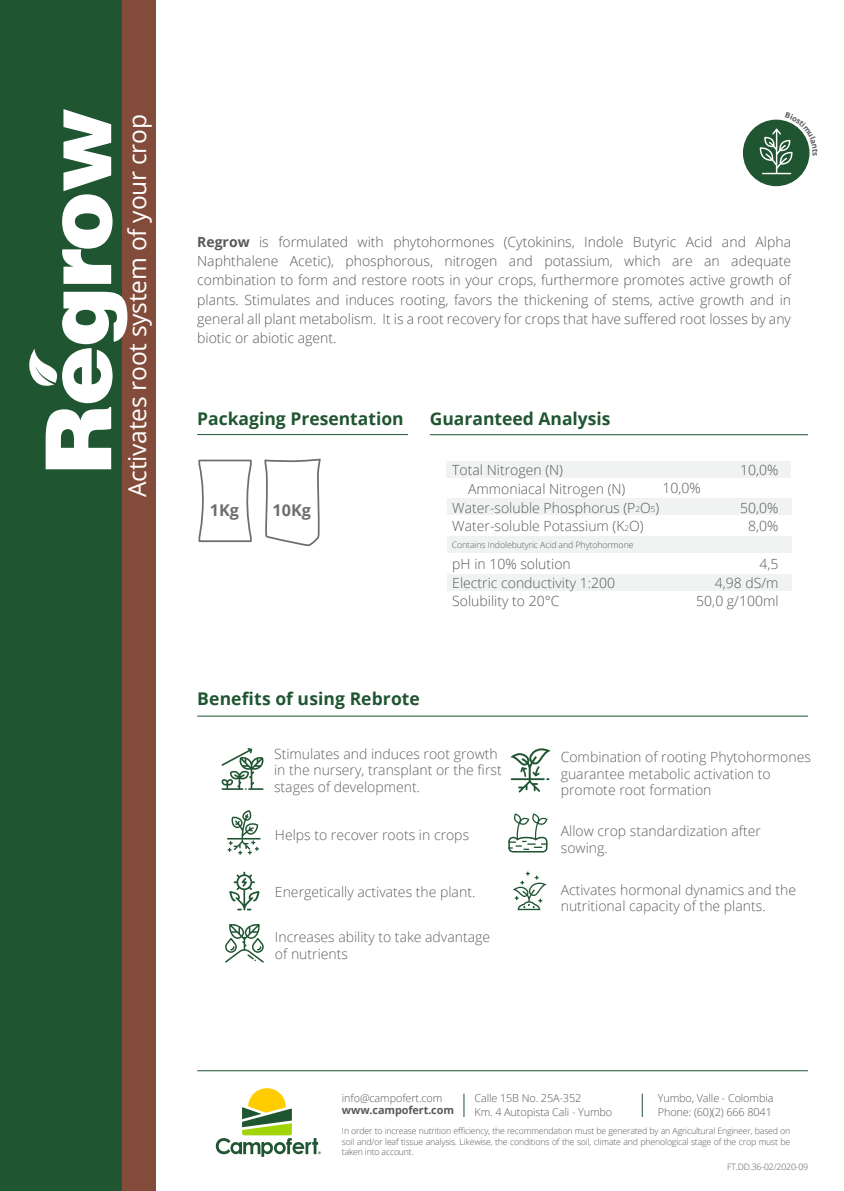
<style>
.page{position:relative;width:844px;height:1191px;background:#fff}
.page>*{position:absolute;margin:0;border:0;box-sizing:border-box;transform-origin:0 0}
.t1{font:900 91px "Helvetica";letter-spacing:-.02em;color:#fff}
.t2{font:24.5px "Open Sans";letter-spacing:-.01em;color:#fff}
.t3{font:700 17.5px "Open Sans";color:#205532}
.t4{font:700 16.28px "Open Sans";color:#6d6e71}
.t5{font:300 14px/19.2px "Open Sans";color:#58595b;text-align:justify}
.t6{font:300 14px/16.6px "Open Sans";color:#606060}
.t7{font:300 10.85px/14px "Open Sans";letter-spacing:-.01em;color:#58595b}
.t8{font:700 10.85px "Open Sans";letter-spacing:-.01em;color:#58595b}
.t9{font:300 8.75px/10.5px "Open Sans";letter-spacing:-.02em;color:#58595b;text-align:justify}
.s1{font-weight:700}
.s2{font-size:8.22px}
</style>
<div class="page">
<div style="left:40px;top:0;width:116px;height:1191px;background:#834c3a"></div>
<div style="left:0;top:0;width:122px;height:1191px;background:#205532"></div>
<hr style="left:197px;top:434px;width:211px;height:1px;background:#205532">
<hr style="left:429px;top:434px;width:378px;height:1px;background:#205532">
<div style="left:446px;top:461px;width:344px;height:17px;background:#f1f2f2"></div>
<div style="left:447px;top:498px;width:343px;height:17px;background:#f1f2f2"></div>
<div style="left:447px;top:536px;width:343px;height:17px;background:#f1f2f2"></div>
<div style="left:447px;top:574px;width:343px;height:17px;background:#f1f2f2"></div>
<hr style="left:197px;top:716px;width:610px;height:1px;background:#205532">
<svg style="left:198px;top:459px;width:54px;height:84px"></svg>
<svg style="left:264px;top:458px;width:57px;height:89px"></svg>
<svg style="left:29px;top:349px;width:29px;height:37px"></svg>
<svg style="left:221px;top:748px;width:42px;height:42px"></svg>
<hr style="left:227px;top:838px;width:33px;height:1px;background:#205532">
<svg style="left:227px;top:810px;width:32px;height:44px"></svg>
<svg style="left:229px;top:871px;width:30px;height:39px"></svg>
<svg style="left:225px;top:924px;width:39px;height:38px"></svg>
<svg style="left:510px;top:748px;width:40px;height:44px"></svg>
<svg style="left:508px;top:813px;width:39px;height:39px"></svg>
<svg style="left:513px;top:871px;width:33px;height:39px"></svg>
<hr style="left:197px;top:1070px;width:610px;height:1px;background:#205532">
<svg style="left:463px;top:1093px;width:1px;height:24px"></svg>
<svg style="left:641px;top:1093px;width:1px;height:24px"></svg>
<svg style="left:216px;top:1088px;width:105px;height:68px"></svg>
<div style="left:742px;top:120px;width:67px;height:66px;background:#205532;border-radius:50%"></div>
<svg style="left:759px;top:119px;width:51px;height:55px"></svg>
<h1 class="t1" style="left:19px;top:475px;width:369px;rotate:-90deg">Regrow</h1>
<h2 class="t2" style="left:121px;top:497px;width:384px;rotate:-90deg">Activates root system of your crop</h2>
<p class="t5" style="left:197px;top:232px;width:595px"><span class="s1">Regrow</span> is formulated with phytohormones (Cytokinins, Indole Butyric Acid and Alpha Naphthalene Acetic), phosphorous, nitrogen and potassium, which are an adequate combination to form and restore roots in your crops, furthermore promotes active growth of plants. Stimulates and induces rooting, favors the thickening of stems, active growth and in general all plant metabolism. It is a root recovery for crops that have suffered root losses by any biotic or abiotic agent.</p>
<p class="t3" style="left:197px;top:406px;width:208px">Packaging Presentation</p>
<p class="t3" style="left:429px;top:406px;width:182px">Guaranteed Analysis</p>
<p class="t4" style="left:210px;top:498px;width:31px">1Kg</p>
<p class="t4" style="left:272px;top:498px;width:40px">10Kg</p>
<p class="t3" style="left:197px;top:686px;width:224px">Benefits of using Rebrote</p>
<p class="t5" style="left:452px;top:460px;width:112px">Total Nitrogen (N)</p>
<p class="t5" style="left:468px;top:479px;width:159px">Ammoniacal Nitrogen (N)</p>
<p class="t5" style="left:452px;top:497px;width:208px">Water-soluble Phosphorus (P<span class="s2">2</span>O<span class="s2">5</span>)</p>
<p class="t5" style="left:452px;top:516px;width:193px">Water-soluble Potassium (K<span class="s2">2</span>O)</p>
<p class="t5" style="left:452px;top:554px;width:164px;line-height:18.7px;text-align:left">pH in 10% solution<br>Electric conductivity 1:200<br>Solubility to 20°C</p>
<p class="t5" style="left:740px;top:460px;width:40px">10,0%</p>
<p class="t5" style="left:740px;top:498px;width:40px;line-height:18.7px;text-align:center">50,0%<br>8,0%</p>
<p class="t5" style="left:696px;top:554px;width:84px;line-height:18.7px;text-align:right">4,5<br>4,98 dS/m<br>50,0 g/100ml</p>
<p class="t5" style="left:662px;top:478px;width:40px">10,0%</p>
<p class="t9" style="left:451px;top:539px;width:183px">Contains Indolebutyric Acid and Phytohormone</p>
<p class="t6" style="left:274px;top:745px;width:229px">Stimulates and induces root growth in the nursery, transplant or the first stages of development.</p>
<p class="t6" style="left:275px;top:825px;width:196px">Helps to recover roots in crops</p>
<p class="t6" style="left:275px;top:883px;width:202px">Energetically activates the plant.</p>
<p class="t6" style="left:275px;top:928px;width:217px">Increases ability to take advantage of nutrients</p>
<p class="t6" style="left:560px;top:748px;width:252px">Combination of rooting Phytohormones guarantee metabolic activation to promote root formation</p>
<p class="t6" style="left:560px;top:822px;width:201px">Allow crop standardization after sowing.</p>
<p class="t6" style="left:560px;top:881px;width:237px">Activates hormonal dynamics and the nutritional capacity of the plants.</p>
<p class="t7" style="left:342px;top:1090px;width:102px">info@campofert.com</p>
<p class="t8" style="left:342px;top:1102px;width:114px">www.campofert.com</p>
<p class="t7" style="left:657px;top:1090px;width:117px">Yumbo, Valle - Colombia<br>Phone: (60)(2) 666 8041</p>
<p class="t9" style="left:342px;top:1125px;width:450px">In order to increase nutrition efficiency, the recommendation must be generated by an Agricultural Engineer, based on soil and/or leaf tissue analysis. Likewise, the conditions of the soil, climate and phenological stage of the crop must be taken into account.</p>
<p class="t7" style="left:474px;top:1090px;width:139px">Calle 15B No. 25A-352<br>Km. 4 Autopista Cali - Yumbo</p>
<p class="t9" style="left:727px;top:1161px;width:82px">FT.DD.36-02/2020-09</p>
</div>
